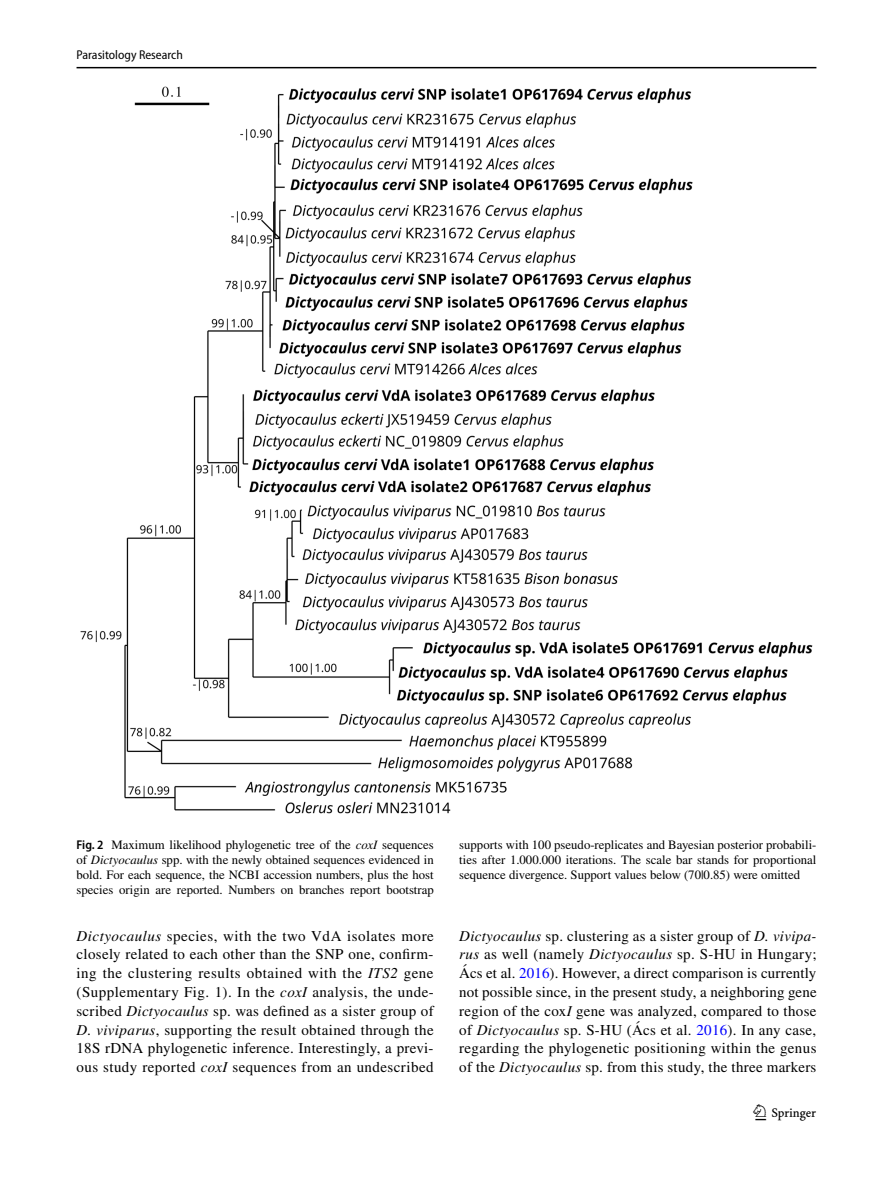
<style>
.page{position:relative;width:893px;height:1187px;background:#fff}
.page>*{position:absolute;margin:0;border:0;box-sizing:border-box;transform-origin:0 0}
.t1{font:22.5px "Springnew Regular 3";color:#000}
.t2{font:15px/18.8px "STIX";letter-spacing:.025em;color:#000;text-align:justify}
.t3{font:12.75px/15px "STIX";color:#000;text-align:justify}
.t4{font:semi-condensed 12.75px "Myriad Pro";color:#000}
.s1{font-family:"Myriad Pro";font-weight:600;font-stretch:semi-condensed}
.s2{font-style:italic}
.s3{color:#00f}
</style>
<div class="page">
<hr style="left:77px;top:67px;width:739px;height:1px;background:#000">
<img style="left:81px;top:87px;width:731px;height:726px">
<p class="t4" style="left:77px;top:48px;width:108px">Parasitology Research</p>
<p class="t3" style="left:77px;top:837px;width:359px"><span class="s1">Fig. 2</span> Maximum likelihood phylogenetic tree of the <span class="s2">coxI</span> sequences of <span class="s2">Dictyocaulus</span> spp. with the newly obtained sequences evidenced in bold. For each sequence, the NCBI accession numbers, plus the host species origin are reported. Numbers on branches report bootstrap</p>
<p class="t3" style="left:459px;top:837px;width:359px">supports with 100 pseudo-replicates and Bayesian posterior probabili&shy;ties after 1.000.000 iterations. The scale bar stands for proportional sequence divergence. Support values below (70|0.85) were omitted</p>
<p class="t2" style="left:77px;top:927px;width:359px"><span class="s2">Dictyocaulus</span> species, with the two VdA isolates more closely related to each other than the SNP one, confirm&shy;ing the clustering results obtained with the <span class="s2">ITS2</span> gene (Supplementary Fig. 1). In the <span class="s2">coxI</span> analysis, the unde&shy;scribed <span class="s2">Dictyocaulus</span> sp. was defined as a sister group of <span class="s2">D. viviparus</span>, supporting the result obtained through the 18S rDNA phylogenetic inference. Interestingly, a previ&shy;ous study reported <span class="s2">coxI</span> sequences from an undescribed</p>
<p class="t2" style="left:459px;top:927px;width:359px"><span class="s2">Dictyocaulus</span> sp. clustering as a sister group of <span class="s2">D. vivipa&shy;rus</span> as well (namely <span class="s2">Dictyocaulus</span> sp. S-HU in Hungary; Ács et al. <span class="s3">2016</span>). However, a direct comparison is currently not possible since, in the present study, a neighboring gene region of the cox<span class="s2">I</span> gene was analyzed, compared to those of <span class="s2">Dictyocaulus</span> sp. S-HU (Ács et al. <span class="s3">2016</span>). In any case, regarding the phylogenetic positioning within the genus of the <span class="s2">Dictyocaulus</span> sp. from this study, the three markers</p>
<h1 class="t1" style="left:755px;top:1104px;width:62px">1 3</h1>
</div>
